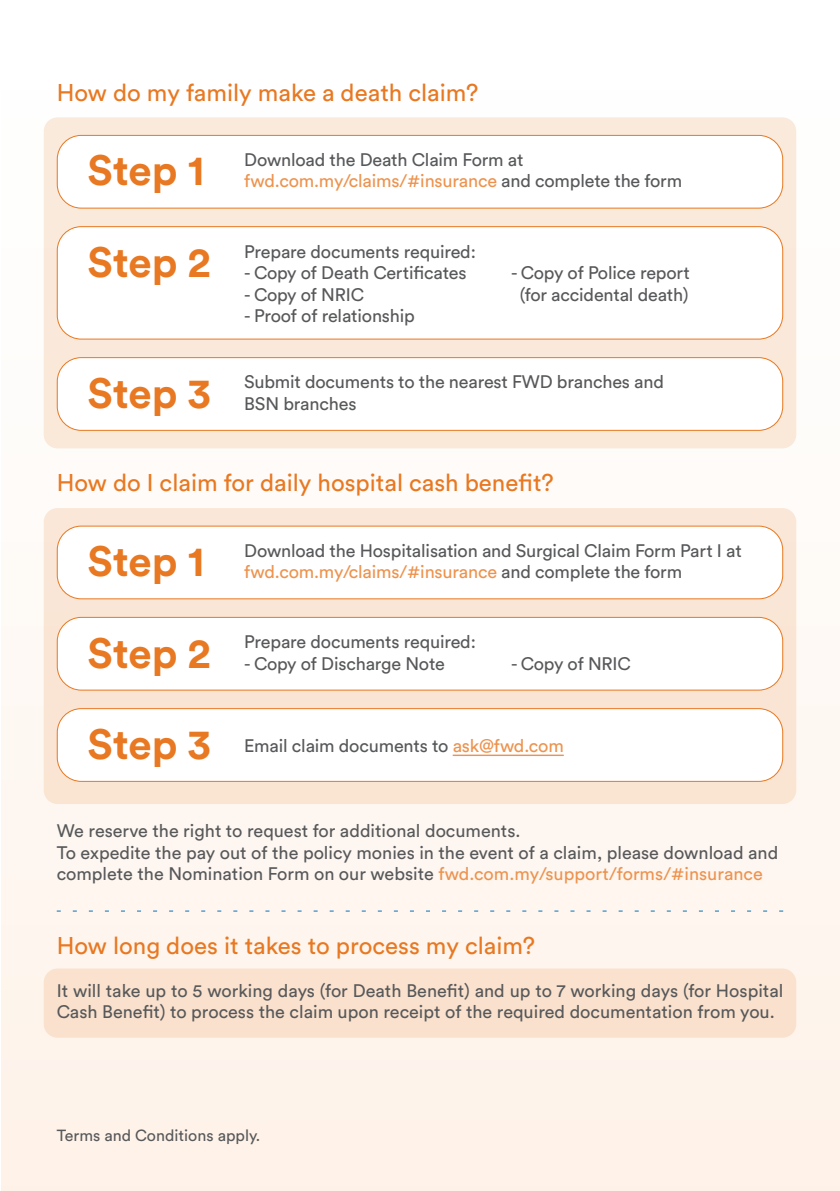
<style>
.page{position:relative;width:840px;height:1191px;background:#fff}
.page>*{position:absolute;margin:0;border:0;box-sizing:border-box;transform-origin:0 0}
.t1{font:700 42px "FWD Circular";color:#e87821}
.t2{font:24px "FWD Circular";color:#e87821}
.t3{font:18px/21.6px "FWD Circular";letter-spacing:-.01em;color:#57585a}
.t4{font:16px "FWD Circular";color:#57585a}
.s1{color:#ed934e}
</style>
<div class="page">
<div style="left:1px;top:1px;width:838px;height:1189px;background:linear-gradient(to right,#fef8f3,#fef8f3)"></div>
<div style="left:44px;top:968px;width:751px;height:69px;background:#fae1cd;border-radius:14px"></div>
<svg style="left:57px;top:910px;width:725px;height:1px"></svg>
<div style="left:44px;top:117px;width:751px;height:331px;background:#fae9da;border-radius:14px"></div>
<div style="left:44px;top:508px;width:751px;height:296px;background:#fae5d4;border-radius:14px"></div>
<div style="left:57px;top:526px;width:725px;height:73px;background:#fff;border-radius:24px"></div>
<div style="left:57px;top:525px;width:725px;height:74px;border:1px solid #e87821;border-radius:24px"></div>
<div style="left:57px;top:617px;width:725px;height:73px;background:#fff;border-radius:24px"></div>
<div style="left:57px;top:617px;width:725px;height:73px;border:1px solid #e87821;border-radius:24px"></div>
<div style="left:57px;top:708px;width:725px;height:73px;background:#fff;border-radius:24px"></div>
<div style="left:57px;top:708px;width:725px;height:74px;border:1px solid #e87821;border-radius:24px"></div>
<hr style="left:452px;top:754px;width:111px;height:2px;background:#ed934e">
<div style="left:57px;top:135px;width:725px;height:73px;background:#fff;border-radius:24px"></div>
<div style="left:57px;top:135px;width:725px;height:74px;border:1px solid #e87821;border-radius:24px"></div>
<div style="left:57px;top:357px;width:725px;height:73px;background:#fff;border-radius:24px"></div>
<div style="left:57px;top:357px;width:725px;height:74px;border:1px solid #e87821;border-radius:24px"></div>
<div style="left:57px;top:227px;width:725px;height:112px;background:#fff;border-radius:24px"></div>
<div style="left:57px;top:226px;width:725px;height:113px;border:1px solid #e87821;border-radius:24px"></div>
<h2 class="t2" style="left:57px;top:76px;width:423px">How do my family make a death claim?</h2>
<h1 class="t1" style="left:87px;top:142px;width:119px">Step 1</h1>
<p class="t3" style="left:244px;top:148px;width:439px">Download the Death Claim Form at <span class="s1">fwd.com.my/claims/#insurance</span> and complete the form</p>
<h1 class="t1" style="left:87px;top:233px;width:125px">Step 2</h1>
<p class="t3" style="left:244px;top:240px;width:233px">Prepare documents required:</p>
<p class="t3" style="left:244px;top:261px;width:224px">- Copy of Death Certificates</p>
<p class="t3" style="left:244px;top:283px;width:121px">- Copy of NRIC</p>
<p class="t3" style="left:244px;top:304px;width:172px">- Proof of relationship</p>
<p class="t3" style="left:510px;top:261px;width:180px;text-align:center">- Copy of Police report (for accidental death)</p>
<h1 class="t1" style="left:87px;top:364px;width:125px">Step 3</h1>
<p class="t3" style="left:244px;top:370px;width:421px">Submit documents to the nearest FWD branches and<br>BSN branches</p>
<h2 class="t2" style="left:57px;top:467px;width:498px">How do I claim for daily hospital cash benefit?</h2>
<h1 class="t1" style="left:87px;top:532px;width:119px">Step 1</h1>
<h1 class="t1" style="left:87px;top:624px;width:125px">Step 2</h1>
<h1 class="t1" style="left:87px;top:715px;width:125px">Step 3</h1>
<p class="t3" style="left:244px;top:538px;width:498px">Download the Hospitalisation and Surgical Claim Form Part I at <span class="s1">fwd.com.my/claims/#insurance</span> and complete the form</p>
<p class="t3" style="left:244px;top:630px;width:233px">Prepare documents required:</p>
<p class="t3" style="left:244px;top:652px;width:202px">- Copy of Discharge Note</p>
<p class="t3" style="left:510px;top:652px;width:121px">- Copy of NRIC</p>
<p class="t3" style="left:244px;top:734px;width:321px">Email claim documents to <span class="s1">ask@fwd.com</span></p>
<p class="t3" style="left:57px;top:819px;width:722px">We reserve the right to request for additional documents.<br>To expedite the pay out of the policy monies in the event of a claim, please download and complete the Nomination Form on our website <span class="s1">fwd.com.my/support/forms/#insurance</span></p>
<h2 class="t2" style="left:57px;top:929px;width:479px">How long does it takes to process my claim?</h2>
<p class="t3" style="left:57px;top:979px;width:727px">It will take up to 5 working days (for Death Benefit) and up to 7 working days (for Hospital<br>Cash Benefit) to process the claim upon receipt of the required documentation from you.</p>
<p class="t4" style="left:57px;top:1124px;width:205px">Terms and Conditions apply.</p>
</div>
